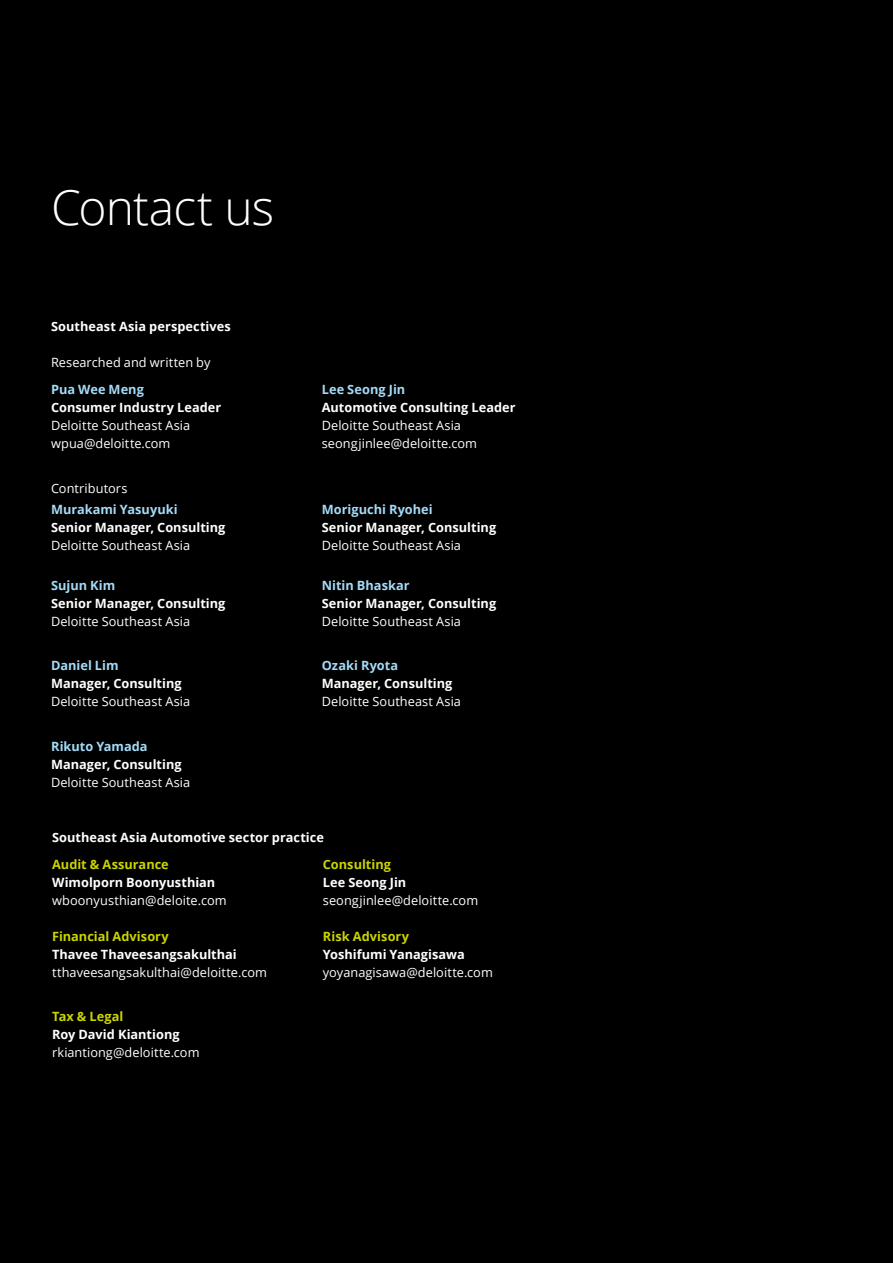
<style>
.page{position:relative;width:893px;height:1263px;background:#000}
.page>*{position:absolute;margin:0;border:0;box-sizing:border-box;transform-origin:0 0}
.t1{font:300 48px "Open Sans";letter-spacing:-.02em;color:#fff}
.t2{font:12.75px/18px "Open Sans";letter-spacing:.005em;color:#fff}
.t3{font:700 12.75px "Open Sans";color:#fff}
.t4{font:700 12.75px "Open Sans";color:#a4dbf8}
.t5{font:700 12.75px "Open Sans";letter-spacing:.005em;color:#ccd500}
</style>
<div class="page">
<h1 class="t1" style="left:51px;top:175px;width:225px">Contact us</h1>
<p class="t3" style="left:51px;top:317px;width:181px">Southeast Asia perspectives</p>
<p class="t2" style="left:51px;top:353px;width:161px">Researched and written by</p>
<p class="t4" style="left:51px;top:380px;width:94px">Pua Wee Meng</p>
<p class="t3" style="left:51px;top:398px;width:172px">Consumer Industry Leader</p>
<p class="t2" style="left:51px;top:416px;width:141px">Deloitte Southeast Asia wpua@deloitte.com</p>
<p class="t2" style="left:51px;top:479px;width:78px">Contributors</p>
<p class="t4" style="left:51px;top:500px;width:128px">Murakami Yasuyuki</p>
<p class="t3" style="left:51px;top:518px;width:176px">Senior Manager, Consulting</p>
<p class="t2" style="left:51px;top:536px;width:141px">Deloitte Southeast Asia</p>
<p class="t4" style="left:51px;top:577px;width:66px">Sujun Kim</p>
<p class="t3" style="left:51px;top:595px;width:176px">Senior Manager, Consulting</p>
<p class="t2" style="left:51px;top:612px;width:141px">Deloitte Southeast Asia</p>
<p class="t4" style="left:51px;top:656px;width:69px">Daniel Lim</p>
<p class="t3" style="left:51px;top:674px;width:132px">Manager, Consulting</p>
<p class="t2" style="left:51px;top:692px;width:141px">Deloitte Southeast Asia</p>
<p class="t4" style="left:51px;top:737px;width:98px">Rikuto Yamada</p>
<p class="t3" style="left:51px;top:755px;width:132px">Manager, Consulting</p>
<p class="t2" style="left:51px;top:773px;width:141px">Deloitte Southeast Asia</p>
<p class="t4" style="left:322px;top:380px;width:85px">Lee Seong Jin</p>
<p class="t3" style="left:322px;top:398px;width:195px">Automotive Consulting Leader</p>
<p class="t2" style="left:322px;top:416px;width:157px">Deloitte Southeast Asia seongjinlee@deloitte.com</p>
<p class="t4" style="left:322px;top:500px;width:112px">Moriguchi Ryohei</p>
<p class="t3" style="left:322px;top:518px;width:176px">Senior Manager, Consulting</p>
<p class="t2" style="left:322px;top:536px;width:141px">Deloitte Southeast Asia</p>
<p class="t4" style="left:322px;top:577px;width:89px">Nitin Bhaskar</p>
<p class="t3" style="left:322px;top:595px;width:176px">Senior Manager, Consulting</p>
<p class="t2" style="left:322px;top:612px;width:141px">Deloitte Southeast Asia</p>
<p class="t4" style="left:322px;top:656px;width:78px">Ozaki Ryota</p>
<p class="t3" style="left:322px;top:674px;width:132px">Manager, Consulting</p>
<p class="t2" style="left:322px;top:692px;width:141px">Deloitte Southeast Asia</p>
<p class="t3" style="left:52px;top:828px;width:273px">Southeast Asia Automotive sector practice</p>
<p class="t5" style="left:52px;top:855px;width:118px">Audit &amp; Assurance</p>
<p class="t3" style="left:52px;top:873px;width:165px">Wimolporn Boonyusthian</p>
<p class="t2" style="left:52px;top:891px;width:176px">wboonyusthian@deloite.com</p>
<p class="t5" style="left:323px;top:855px;width:70px">Consulting</p>
<p class="t3" style="left:323px;top:873px;width:85px">Lee Seong Jin</p>
<p class="t2" style="left:323px;top:891px;width:157px">seongjinlee@deloitte.com</p>
<p class="t5" style="left:52px;top:927px;width:118px">Financial Advisory</p>
<p class="t3" style="left:52px;top:945px;width:186px">Thavee Thaveesangsakulthai</p>
<p class="t2" style="left:52px;top:963px;width:216px">tthaveesangsakulthai@deloitte.com</p>
<p class="t5" style="left:52px;top:1007px;width:73px">Tax &amp; Legal</p>
<p class="t3" style="left:52px;top:1025px;width:129px">Roy David Kiantiong</p>
<p class="t2" style="left:52px;top:1043px;width:149px">rkiantiong@deloitte.com</p>
<p class="t5" style="left:323px;top:927px;width:88px">Risk Advisory</p>
<p class="t3" style="left:323px;top:945px;width:144px">Yoshifumi Yanagisawa</p>
<p class="t2" style="left:323px;top:963px;width:172px">yoyanagisawa@deloitte.com</p>
</div>
